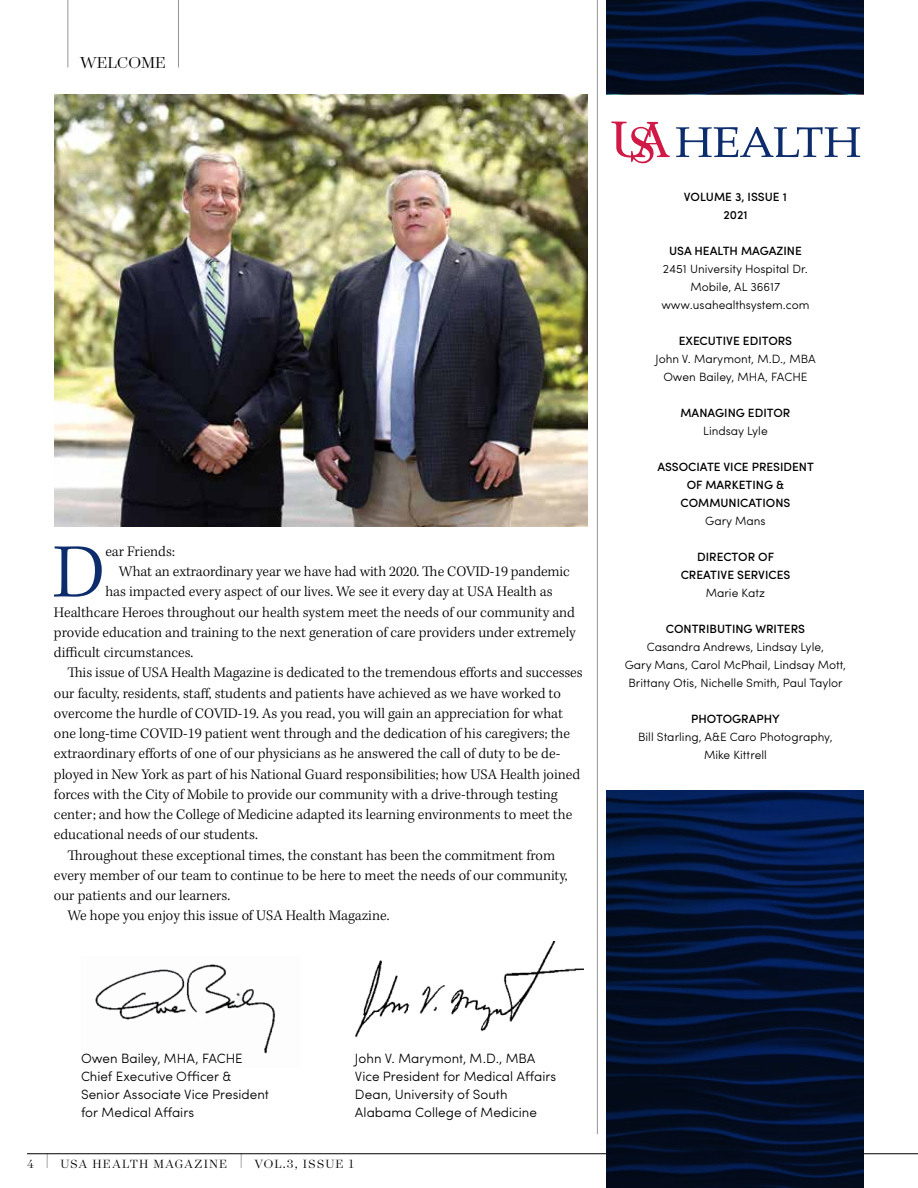
<style>
.page{position:relative;width:918px;height:1188px;background:#fff}
.page>*{position:absolute;margin:0;border:0;box-sizing:border-box;transform-origin:0 0}
.t1{font:300 78.75px "Kepler Std";color:#0d2c6c}
.t2{font:300 18px "Surveyor Display";color:#000}
.t3{font:300 15px/20.2px "Kepler Std";color:#000}
.t4{font:300 13.5px "Sofia Pro";color:#000}
.t5{font:300 13.5px "Surveyor Display";letter-spacing:.08em;color:#000}
.t6{font:300 12px/18px "Sofia Pro";color:#000;text-align:center}
.t7{font:500 12px/18px "Sofia Pro";color:#000;text-align:center}
.s1{font-size:19.05px}
</style>
<div class="page">
<hr style="left:27px;top:1153px;width:891px;height:1px;background:#000">
<hr style="left:597px;top:0;width:1px;height:1134px;background:#939598">
<hr style="left:68px;top:0;width:1px;height:68px;background:#939598">
<hr style="left:178px;top:0;width:1px;height:68px;background:#939598">
<img style="left:54px;top:94px;width:534px;height:432px">
<img style="left:95px;top:964px;width:181px;height:90px">
<img style="left:355px;top:941px;width:229px;height:96px">
<svg style="left:611px;top:122px;width:59px;height:41px"></svg>
<svg style="left:676px;top:127px;width:184px;height:30px"></svg>
<svg style="left:607px;top:0;width:257px;height:94px;background:#03112d"></svg>
<svg style="left:607px;top:790px;width:257px;height:398px;background:#031232"></svg>
<p class="t2" style="left:80px;top:51px;width:88px">WELCOME</p>
<p class="t1" style="left:53px;top:528px;width:54px">D</p>
<p class="t3" style="left:105px;top:542px;width:71px">ear Friends:</p>
<p class="t3" style="left:119px;top:562px;width:453px">What an extraordinary year we have had with 2020. Te COVID-19 pandemic</p>
<p class="t3" style="left:105px;top:582px;width:449px">has impacted every aspect of our lives. We see it every day at USA Health as</p>
<p class="t3" style="left:54px;top:602px;width:523px">Healthcare Heroes throughout our health system meet the needs of our community and</p>
<p class="t3" style="left:54px;top:623px;width:523px">provide education and training to the next generation of care providers under extremely</p>
<p class="t3" style="left:54px;top:643px;width:141px">difcult circumstances.</p>
<p class="t3" style="left:54px;top:663px;width:530px;text-indent:14px">Tis issue of USA Health Magazine is dedicated to the tremendous eforts and successes our faculty, residents, staf, students and patients have achieved as we have worked to overcome the hurdle of COVID-19. As you read, you will gain an appreciation for what one long-time COVID-19 patient went through and the dedication of his caregivers; the extraordinary eforts of one of our physicians as he answered the call of duty to be de&shy;ployed in New York as part of his National Guard responsibilities; how USA Health joined forces with the City of Mobile to provide our community with a drive-through testing center; and how the College of Medicine adapted its learning environments to meet the educational needs of our students.</p>
<p class="t3" style="left:54px;top:845px;width:515px;text-indent:14px">Troughout these exceptional times, the constant has been the commitment from every member of our team to continue to be here to meet the needs of our community, our patients and our learners.</p>
<p class="t3" style="left:67px;top:906px;width:324px">We hope you enjoy this issue of USA Health Magazine.</p>
<p class="t7" style="left:684px;top:187px;width:104px">VOLUME 3, ISSUE 1<br>2021</p>
<p class="t7" style="left:669px;top:241px;width:134px">USA HEALTH MAGAZINE</p>
<p class="t6" style="left:661px;top:259px;width:150px">2451 University Hospital Dr.<br>Mobile, AL 36617 www.usahealthsystem.com</p>
<p class="t7" style="left:679px;top:331px;width:115px">EXECUTIVE EDITORS</p>
<p class="t6" style="left:656px;top:349px;width:162px">John V. Marymont, M.D., MBA<br>Owen Bailey, MHA, FACHE</p>
<p class="t7" style="left:681px;top:403px;width:111px">MANAGING EDITOR</p>
<p class="t6" style="left:703px;top:421px;width:66px">Lindsay Lyle</p>
<p class="t7" style="left:657px;top:457px;width:158px">ASSOCIATE VICE PRESIDENT<br>OF MARKETING &amp;<br>COMMUNICATIONS</p>
<p class="t6" style="left:705px;top:511px;width:62px">Gary Mans</p>
<p class="t7" style="left:681px;top:547px;width:111px">DIRECTOR OF<br>CREATIVE SERVICES</p>
<p class="t6" style="left:706px;top:583px;width:61px">Marie Katz</p>
<p class="t7" style="left:666px;top:619px;width:141px">CONTRIBUTING WRITERS</p>
<p class="t6" style="left:625px;top:637px;width:223px">Casandra Andrews, Lindsay Lyle,<br>Gary Mans, Carol McPhail, Lindsay Mott,<br>Brittany Otis, Nichelle Smith, Paul Taylor</p>
<p class="t7" style="left:691px;top:709px;width:90px">PHOTOGRAPHY</p>
<p class="t6" style="left:638px;top:727px;width:196px">Bill Starling, A&amp;E Caro Photography,<br>Mike Kittrell</p>
<p class="t4" style="left:81px;top:1048px;width:163px">Owen Bailey, MHA, FACHE</p>
<p class="t4" style="left:355px;top:1049px;width:182px">John V. Marymont, M.D., MBA</p>
<p class="t4" style="left:81px;top:1066px;width:152px">Chief Executive Ofcer &amp;</p>
<p class="t4" style="left:355px;top:1067px;width:203px">Vice President for Medical Afairs</p>
<p class="t4" style="left:81px;top:1084px;width:190px">Senior Associate Vice President</p>
<p class="t4" style="left:355px;top:1085px;width:154px">Dean, University of South</p>
<p class="t4" style="left:81px;top:1102px;width:115px">for Medical Afairs</p>
<p class="t4" style="left:355px;top:1103px;width:184px">Alabama College of Medicine</p>
<p class="t5" style="left:27px;top:1156px;width:328px">4 <span class="s1">|</span> USA HEALTH MAGAZINE <span class="s1">|</span> VOL.3, ISSUE 1</p>
</div>
